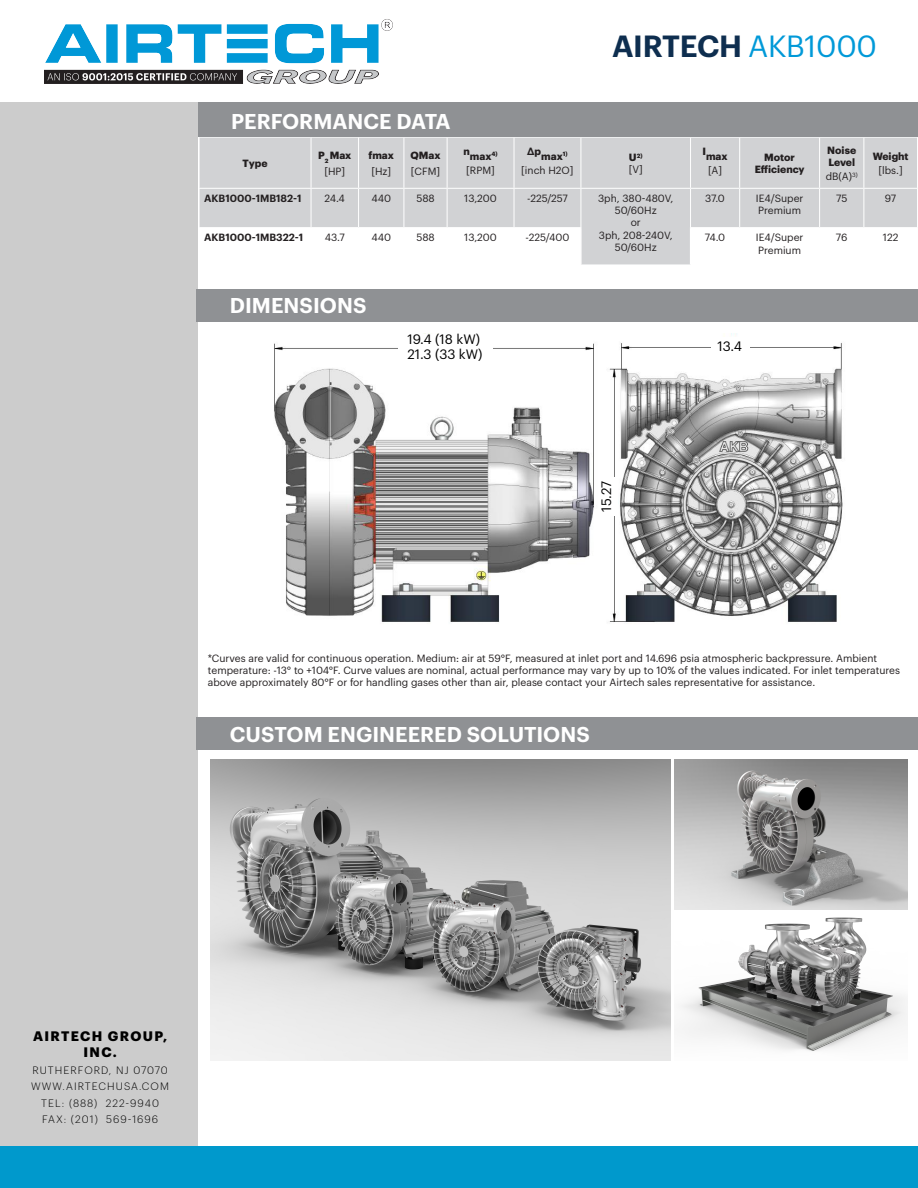
<style>
.page{position:relative;width:918px;height:1188px;background:#fff}
.page>*{position:absolute;margin:0;border:0;box-sizing:border-box;transform-origin:0 0}
.t1{font:600 30px "Graphik";letter-spacing:-.01em;color:#0e2e4f}
.t2{font:600 21px "Graphik";color:#fff}
.t3{font:700 13.5px/16.5px "Graphik";letter-spacing:.1em;color:#000;text-align:center}
.t4{font:13.35px "Graphik";color:#000}
.t5{font:300 10.5px/16.5px "Graphik";letter-spacing:.1em;color:#000;text-align:center}
.t6{font:10.35px/12.3px "Graphik";color:#231f20}
.t7{font:10.2px/12.3px "Graphik";color:#231f20}
.t8{font:700 10.2px/12px "Graphik";color:#231f20;text-align:center}
.t9{font:600 10.2px "Graphik";color:#231f20}
.t10{font:700 10.2px "Arial";color:#231f20}
.t11{font:700 6px "Graphik";color:#231f20}
.s1{font-weight:400;color:#0099d8}
.s2{font-weight:400}
.s3{font-weight:700}
.s4{font-family:"Graphik"}
.s5{font-size:10.2px}
</style>
<div class="page">
<div style="left:0;top:0;width:198px;height:1188px;background:#ccc"></div>
<div style="left:0;top:0;width:918px;height:102px;background:#fff"></div>
<div style="left:0;top:1146px;width:918px;height:42px;background:#09c"></div>
<img style="left:274px;top:333px;width:569px;height:289px">
<div style="left:712px;top:337px;width:38px;height:18px;background:#fff"></div>
<div style="left:600px;top:478px;width:18px;height:38px;background:#fff"></div>
<div style="left:398px;top:334px;width:95px;height:29px;background:#fff"></div>
<svg style="left:200px;top:138px;width:717px;height:126px;fill:#d1d2d4"></svg>
<div style="left:311px;top:137px;width:48px;height:51px;background:#d1d2d4"></div>
<hr style="left:311px;top:137px;width:48px;height:1px;background:#fff">
<hr style="left:311px;top:138px;width:1px;height:50px;background:#fff">
<hr style="left:403px;top:138px;width:1px;height:50px;background:#fff">
<hr style="left:447px;top:138px;width:1px;height:50px;background:#fff">
<hr style="left:514px;top:138px;width:1px;height:50px;background:#fff">
<hr style="left:580px;top:138px;width:1px;height:50px;background:#fff">
<hr style="left:690px;top:138px;width:1px;height:50px;background:#fff">
<hr style="left:739px;top:138px;width:1px;height:50px;background:#fff">
<hr style="left:819px;top:138px;width:1px;height:50px;background:#fff">
<hr style="left:863px;top:138px;width:1px;height:50px;background:#fff">
<hr style="left:358px;top:138px;width:1px;height:50px;background:#fff">
<hr style="left:199px;top:188px;width:112px;height:1px;background:#fff">
<hr style="left:311px;top:188px;width:48px;height:1px;background:#fff">
<hr style="left:359px;top:188px;width:45px;height:1px;background:#fff">
<hr style="left:404px;top:188px;width:43px;height:1px;background:#fff">
<hr style="left:447px;top:188px;width:67px;height:1px;background:#fff">
<hr style="left:514px;top:188px;width:67px;height:1px;background:#fff">
<hr style="left:581px;top:188px;width:110px;height:1px;background:#fff">
<hr style="left:691px;top:188px;width:49px;height:1px;background:#fff">
<hr style="left:740px;top:188px;width:80px;height:1px;background:#fff">
<hr style="left:820px;top:188px;width:44px;height:1px;background:#fff">
<hr style="left:864px;top:188px;width:54px;height:1px;background:#fff">
<hr style="left:311px;top:189px;width:1px;height:38px;background:#fff">
<hr style="left:358px;top:189px;width:1px;height:38px;background:#fff">
<hr style="left:403px;top:189px;width:1px;height:38px;background:#fff">
<hr style="left:447px;top:189px;width:1px;height:38px;background:#fff">
<hr style="left:514px;top:189px;width:1px;height:38px;background:#fff">
<hr style="left:580px;top:189px;width:1px;height:38px;background:#fff">
<hr style="left:690px;top:189px;width:1px;height:38px;background:#fff">
<hr style="left:739px;top:189px;width:1px;height:38px;background:#fff">
<hr style="left:819px;top:189px;width:1px;height:38px;background:#fff">
<hr style="left:863px;top:189px;width:1px;height:38px;background:#fff">
<hr style="left:199px;top:227px;width:112px;height:1px;background:#fff">
<hr style="left:311px;top:227px;width:48px;height:1px;background:#fff">
<hr style="left:359px;top:227px;width:45px;height:1px;background:#fff">
<hr style="left:404px;top:227px;width:43px;height:1px;background:#fff">
<hr style="left:447px;top:227px;width:67px;height:1px;background:#fff">
<hr style="left:514px;top:227px;width:68px;height:1px;background:#fff">
<hr style="left:690px;top:227px;width:50px;height:1px;background:#fff">
<hr style="left:740px;top:227px;width:80px;height:1px;background:#fff">
<hr style="left:820px;top:227px;width:44px;height:1px;background:#fff">
<hr style="left:864px;top:227px;width:54px;height:1px;background:#fff">
<hr style="left:310px;top:228px;width:2px;height:36px;background:#fff">
<hr style="left:358px;top:228px;width:1px;height:36px;background:#fff">
<hr style="left:403px;top:228px;width:2px;height:36px;background:#fff">
<hr style="left:446px;top:228px;width:2px;height:36px;background:#fff">
<hr style="left:513px;top:228px;width:2px;height:36px;background:#fff">
<hr style="left:580px;top:228px;width:2px;height:36px;background:#fff">
<hr style="left:690px;top:228px;width:1px;height:36px;background:#fff">
<hr style="left:739px;top:228px;width:1px;height:36px;background:#fff">
<hr style="left:819px;top:228px;width:1px;height:36px;background:#fff">
<hr style="left:863px;top:228px;width:2px;height:36px;background:#fff">
<div style="left:198px;top:102px;width:720px;height:34px;background:#8f9194"></div>
<div style="left:197px;top:289px;width:721px;height:32px;background:#8f9194"></div>
<div style="left:197px;top:718px;width:721px;height:32px;background:#8f9194"></div>
<img style="left:44px;top:19px;width:348px;height:64px">
<div style="left:145px;top:9px;width:141px;height:14px;background:#fff"></div>
<img style="left:211px;top:759px;width:460px;height:301px">
<img style="left:675px;top:759px;width:232px;height:292px">
<h1 class="t1" style="left:612px;top:23px;width:266px">AIRTECH <span class="s1">AKB1000</span></h1>
<h2 class="t2" style="left:231px;top:105px;width:221px">PERFORMANCE DATA</h2>
<p class="t8" style="left:243px;top:156px;width:26px">Type</p>
<p class="t8" style="left:318px;top:147px;width:35px;line-height:15.5px">P<sub>2</sub> Max <span class="s2">[HP]</span></p>
<p class="t8" style="left:368px;top:149px;width:27px">fmax</p>
<p class="t7" style="left:371px;top:164px;width:21px">[Hz]</p>
<p class="t8" style="left:410px;top:149px;width:32px">QMax</p>
<p class="t7" style="left:411px;top:164px;width:31px">[CFM]</p>
<p class="t8" style="left:463px;top:144px;width:8px">n</p>
<p class="t7" style="left:466px;top:148px;width:33px;line-height:14.1px;text-align:center"><span class="s3">max</span><sup>4) </sup>[RPM]</p>
<p class="t10" style="left:527px;top:144px;width:15px">Δ<span class="s4">p</span></p>
<p class="t7" style="left:521px;top:148px;width:54px;line-height:14.1px;text-indent:20px"><span class="s3">max</span><sup>1) </sup>[inch H2O]</p>
<p class="t11" style="left:629px;top:151px;width:15px"><span class="s5">U</span>2)</p>
<p class="t7" style="left:629px;top:162px;width:16px">[V]</p>
<p class="t8" style="left:702px;top:144px;width:5px">I</p>
<p class="t8" style="left:706px;top:149px;width:23px">max</p>
<p class="t7" style="left:708px;top:163px;width:16px">[A]</p>
<p class="t8" style="left:755px;top:150px;width:51px">Motor<br>Efficiency</p>
<p class="t8" style="left:827px;top:143px;width:30px;text-align:left">Noise<br>Level</p>
<p class="t7" style="left:826px;top:169px;width:33px">dB(A)<sup>3)</sup></p>
<p class="t8" style="left:873px;top:149px;width:37px">Weight</p>
<p class="t7" style="left:879px;top:163px;width:26px">[lbs.]</p>
<p class="t9" style="left:204px;top:190px;width:99px">AKB1000-1MB182-1</p>
<p class="t7" style="left:325px;top:191px;width:22px">24.4</p>
<p class="t7" style="left:371px;top:191px;width:21px">440</p>
<p class="t7" style="left:416px;top:191px;width:20px">588</p>
<p class="t7" style="left:464px;top:191px;width:34px">13,200</p>
<p class="t7" style="left:527px;top:191px;width:42px">-225/257</p>
<p class="t7" style="left:598px;top:191px;width:77px;text-align:center">3ph, 380-480V,<br>50/60Hz<br>or<br>3ph, 208-240V,<br>50/60Hz</p>
<p class="t7" style="left:705px;top:191px;width:21px">37.0</p>
<p class="t7" style="left:756px;top:191px;width:49px">IE4/Super<br>Premium</p>
<p class="t7" style="left:836px;top:191px;width:13px">75</p>
<p class="t7" style="left:885px;top:191px;width:13px">97</p>
<p class="t9" style="left:204px;top:230px;width:101px">AKB1000-1MB322-1</p>
<p class="t7" style="left:325px;top:230px;width:21px">43.7</p>
<p class="t7" style="left:371px;top:230px;width:21px">440</p>
<p class="t7" style="left:416px;top:230px;width:20px">588</p>
<p class="t7" style="left:464px;top:230px;width:34px">13,200</p>
<p class="t7" style="left:526px;top:230px;width:45px">-225/400</p>
<p class="t7" style="left:705px;top:230px;width:22px">74.0</p>
<p class="t7" style="left:756px;top:230px;width:49px">IE4/Super<br>Premium</p>
<p class="t7" style="left:836px;top:230px;width:13px">76</p>
<p class="t7" style="left:883px;top:230px;width:17px">122</p>
<h2 class="t2" style="left:230px;top:289px;width:138px">DIMENSIONS</h2>
<p class="t4" style="left:408px;top:330px;width:74px">19.4 (18 kW)</p>
<p class="t4" style="left:408px;top:344px;width:77px">21.3 (33 kW)</p>
<p class="t4" style="left:596px;top:512px;width:32px;rotate:-90deg">15.27</p>
<p class="t4" style="left:718px;top:337px;width:26px">13.4</p>
<p class="t6" style="left:208px;top:651px;width:694px">*Curves are valid for continuous operation. Medium: air at 59°F, measured at inlet port and 14.696 psia atmospheric backpressure. Ambient temperature: -13° to +104°F. Curve values are nominal, actual performance may vary by up to 10% of the values indicated. For inlet temperatures above approximately 80°F or for handling gases other than air, please contact your Airtech sales representative for assistance.</p>
<h2 class="t2" style="left:230px;top:718px;width:362px">CUSTOM ENGINEERED SOLUTIONS</h2>
<h3 class="t3" style="left:33px;top:1027px;width:136px">AIRTECH GROUP,<br>INC.</h3>
<p class="t5" style="left:31px;top:1061px;width:139px">RUTHERFORD, NJ 07070<br>WWW.AIRTECHUSA.COM<br>TEL: (888) 222-9940<br>FAX: (201) 569-1696</p>
</div>
